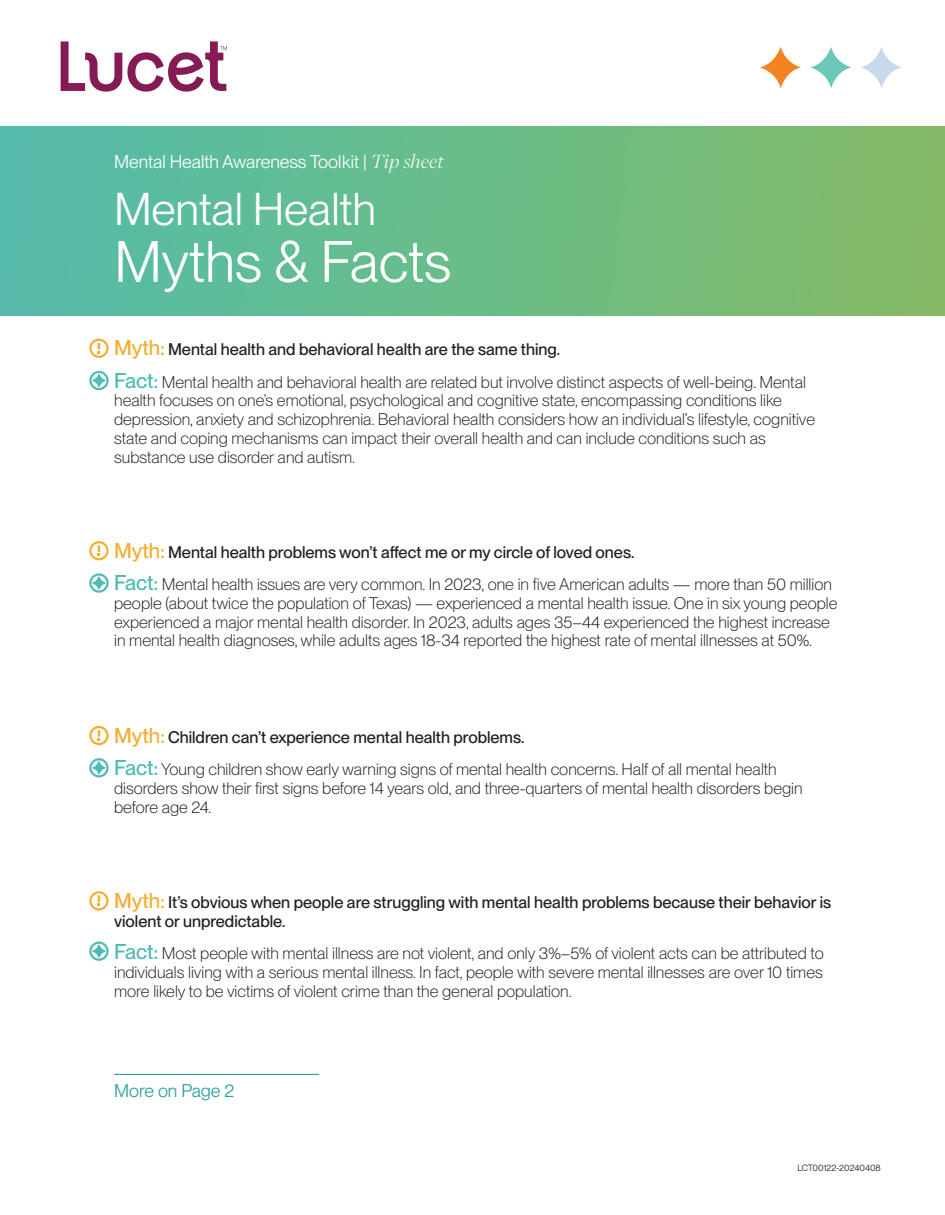
<style>
.page{position:relative;width:945px;height:1215px;background:#fff}
.page>*{position:absolute;margin:0;border:0;box-sizing:border-box;transform-origin:0 0}
.t1{font:57px "PP Neue Montreal";color:#fff}
.t2{font:45px "PP Neue Montreal";color:#fff}
.t3{font:18px "PP Neue Montreal";color:#fff}
.t4{font:18px "PP Neue Montreal";letter-spacing:-.005em;color:#2ca098}
.t5{font:300 16.5px/18.8px "PP Neue Montreal";color:#231f20}
.t6{font:500 16.5px/18.8px "PP Neue Montreal";color:#231f20}
.t7{font:9px "PP Neue Montreal";color:#231f20}
.s1{font-family:"PP Eiko";font-weight:300;font-style:italic}
.s2{font-size:21px;color:#f5ae34}
.s3{font-weight:500;font-size:21px;color:#4fbbb4}
</style>
<div class="page">
<img style="left:0;top:126px;width:945px;height:190px">
<svg style="left:61px;top:41px;width:166px;height:51px"></svg>
<svg style="left:760px;top:47px;width:41px;height:41px"></svg>
<svg style="left:810px;top:47px;width:42px;height:41px"></svg>
<svg style="left:861px;top:47px;width:41px;height:41px"></svg>
<svg style="left:89px;top:339px;width:20px;height:19px"></svg>
<svg style="left:89px;top:371px;width:20px;height:19px"></svg>
<svg style="left:89px;top:541px;width:20px;height:19px"></svg>
<svg style="left:89px;top:573px;width:20px;height:20px"></svg>
<svg style="left:89px;top:726px;width:20px;height:19px"></svg>
<svg style="left:89px;top:758px;width:20px;height:19px"></svg>
<svg style="left:89px;top:891px;width:20px;height:20px"></svg>
<svg style="left:89px;top:942px;width:20px;height:19px"></svg>
<hr style="left:114px;top:1074px;width:205px;height:1px;background:#2ca098">
<p class="t3" style="left:114px;top:151px;width:331px">Mental Health Awareness Toolkit | <span class="s1">Tip sheet</span></p>
<p class="t2" style="left:114px;top:183px;width:263px">Mental Health</p>
<p class="t1" style="left:114px;top:228px;width:338px">Myths &amp; Facts</p>
<p class="t6" style="left:114px;top:340px;width:447px"><span class="s2">Myth:</span> Mental health and behavioral health are the same thing.</p>
<p class="t5" style="left:114px;top:372px;width:702px"><span class="s3">Fact:</span> Mental health and behavioral health are related but involve distinct aspects of well-being. Mental health focuses on one’s emotional, psychological and cognitive state, encompassing conditions like depression, anxiety and schizophrenia. Behavioral health considers how an individual’s lifestyle, cognitive state and coping mechanisms can impact their overall health and can include conditions such as substance use disorder and autism.</p>
<p class="t6" style="left:114px;top:543px;width:522px"><span class="s2">Myth:</span> Mental health problems won’t affect me or my circle of loved ones.</p>
<p class="t5" style="left:114px;top:575px;width:725px"><span class="s3">Fact:</span> Mental health issues are very common. In 2023, one in five American adults — more than 50 million people (about twice the population of Texas) — experienced a mental health issue. One in six young people experienced a major mental health disorder. In 2023, adults ages 35–44 experienced the highest increase in mental health diagnoses, while adults ages 18-34 reported the highest rate of mental illnesses at 50%.</p>
<p class="t6" style="left:114px;top:728px;width:412px"><span class="s2">Myth:</span> Children can’t experience mental health problems.</p>
<p class="t5" style="left:114px;top:760px;width:690px"><span class="s3">Fact:</span> Young children show early warning signs of mental health concerns. Half of all mental health disorders show their first signs before 14 years old, and three-quarters of mental health disorders begin before age 24.</p>
<p class="t6" style="left:114px;top:893px;width:719px"><span class="s2">Myth:</span> It’s obvious when people are struggling with mental health problems because their behavior is violent or unpredictable.</p>
<p class="t5" style="left:114px;top:944px;width:711px;text-align:justify"><span class="s3">Fact:</span> Most people with mental illness are not violent, and only 3%–5% of violent acts can be attributed to individuals living with a serious mental illness. In fact, people with severe mental illnesses are over 10 times more likely to be victims of violent crime than the general population.</p>
<p class="t4" style="left:114px;top:1081px;width:122px">More on Page 2</p>
<p class="t7" style="left:797px;top:1163px;width:85px">LCT00122-20240408</p>
</div>
